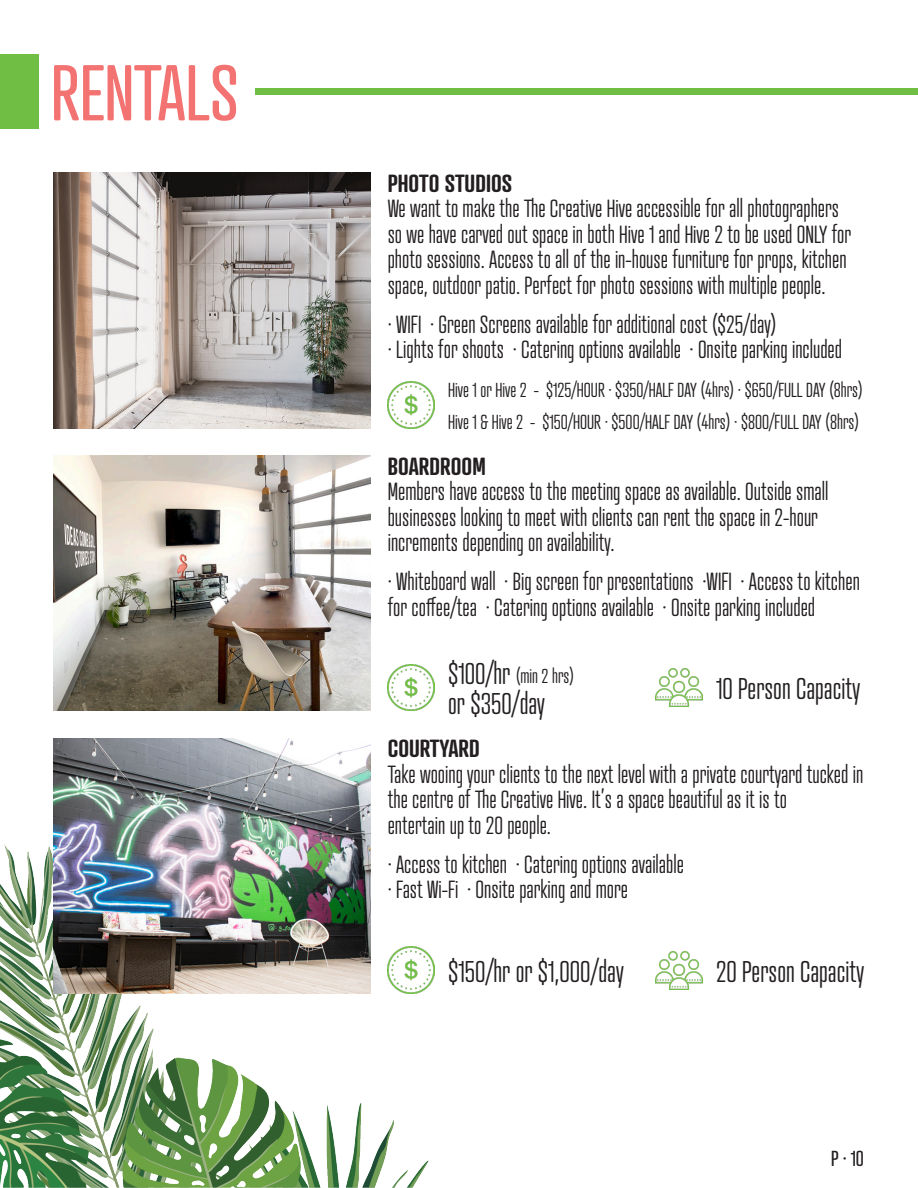
<style>
.page{position:relative;width:918px;height:1188px;background:#fff}
.page>*{position:absolute;margin:0;border:0;box-sizing:border-box;transform-origin:0 0}
.t1{font:76.35px "Atrament";color:#f27371}
.t2{font:300 28.95px "Atrament";color:#231f20}
.t3{font:300 24px/25.5px "Atrament";color:#231f20}
.t4{font:600 24px "Atrament";color:#231f20}
.t5{font:21px "Atrament";color:#231f20}
.t6{font:300 19.65px "Atrament";color:#231f20}
.t7{font:300 19.5px "Atrament";color:#231f20}
.s1{font-size:28.95px}
</style>
<div class="page">
<div style="left:0;top:54px;width:38px;height:75px;background:#71be44"></div>
<div style="left:256px;top:88px;width:662px;height:6px;background:#71be44"></div>
<img style="left:0;top:838px;width:429px;height:350px">
<img style="left:54px;top:738px;width:316px;height:256px">
<img style="left:54px;top:456px;width:316px;height:255px">
<img style="left:54px;top:173px;width:316px;height:255px">
<img style="left:388px;top:947px;width:46px;height:47px">
<img style="left:388px;top:664px;width:46px;height:47px">
<img style="left:388px;top:381px;width:46px;height:47px">
<img style="left:656px;top:951px;width:46px;height:38px">
<img style="left:656px;top:669px;width:46px;height:37px">
<p class="t1" style="left:51px;top:46px;width:190px">RENTALS</p>
<p class="t4" style="left:388px;top:168px;width:126px">PHOTO STUDIOS</p>
<p class="t3" style="left:388px;top:196px;width:465px">We want to make the The Creative Hive accessible for all photographers so we have carved out space in both Hive 1 and Hive 2 to be used ONLY for photo sessions. Access to all of the in-house furniture for props, kitchen space, outdoor patio. Perfect for photo sessions with multiple people.</p>
<p class="t3" style="left:388px;top:312px;width:456px">· WIFI · Green Screens available for additional cost ($25/day)<br>· Lights for shoots · Catering options available · Onsite parking included</p>
<p class="t6" style="left:448px;top:378px;width:416px">Hive 1 or Hive 2 - $125/HOUR · $350/HALF DAY (4hrs) · $650/FULL DAY (8hrs)</p>
<p class="t6" style="left:448px;top:410px;width:413px">Hive 1 &amp; Hive 2 - $150/HOUR · $500/HALF DAY (4hrs) · $800/FULL DAY (8hrs)</p>
<p class="t4" style="left:388px;top:451px;width:100px">BOARDROOM</p>
<p class="t3" style="left:388px;top:479px;width:442px">Members have access to the meeting space as available. Outside small businesses looking to meet with clients can rent the space in 2-hour increments depending on availability.</p>
<p class="t3" style="left:388px;top:569px;width:474px">· Whiteboard wall · Big screen for presentations ·WIFI · Access to kitchen for coffee/tea · Catering options available · Onsite parking included</p>
<p class="t7" style="left:448px;top:664px;width:127px"><span class="s1">$100/hr</span> (min 2 hrs)</p>
<p class="t2" style="left:448px;top:686px;width:98px">or $350/day</p>
<p class="t2" style="left:716px;top:671px;width:145px">10 Person Capacity</p>
<p class="t4" style="left:388px;top:734px;width:94px">COURTYARD</p>
<p class="t3" style="left:388px;top:762px;width:477px">Take wooing your clients to the next level with a private courtyard tucked in the centre of The Creative Hive. It’s a space beautiful as it is to<br>entertain up to 20 people.</p>
<p class="t3" style="left:388px;top:852px;width:298px">· Access to kitchen · Catering options available · Fast Wi-Fi · Onsite parking and more</p>
<p class="t2" style="left:448px;top:954px;width:177px">$150/hr or $1,000/day</p>
<p class="t2" style="left:716px;top:954px;width:149px">20 Person Capacity</p>
<p class="t5" style="left:831px;top:1145px;width:34px">P · 10</p>
</div>
